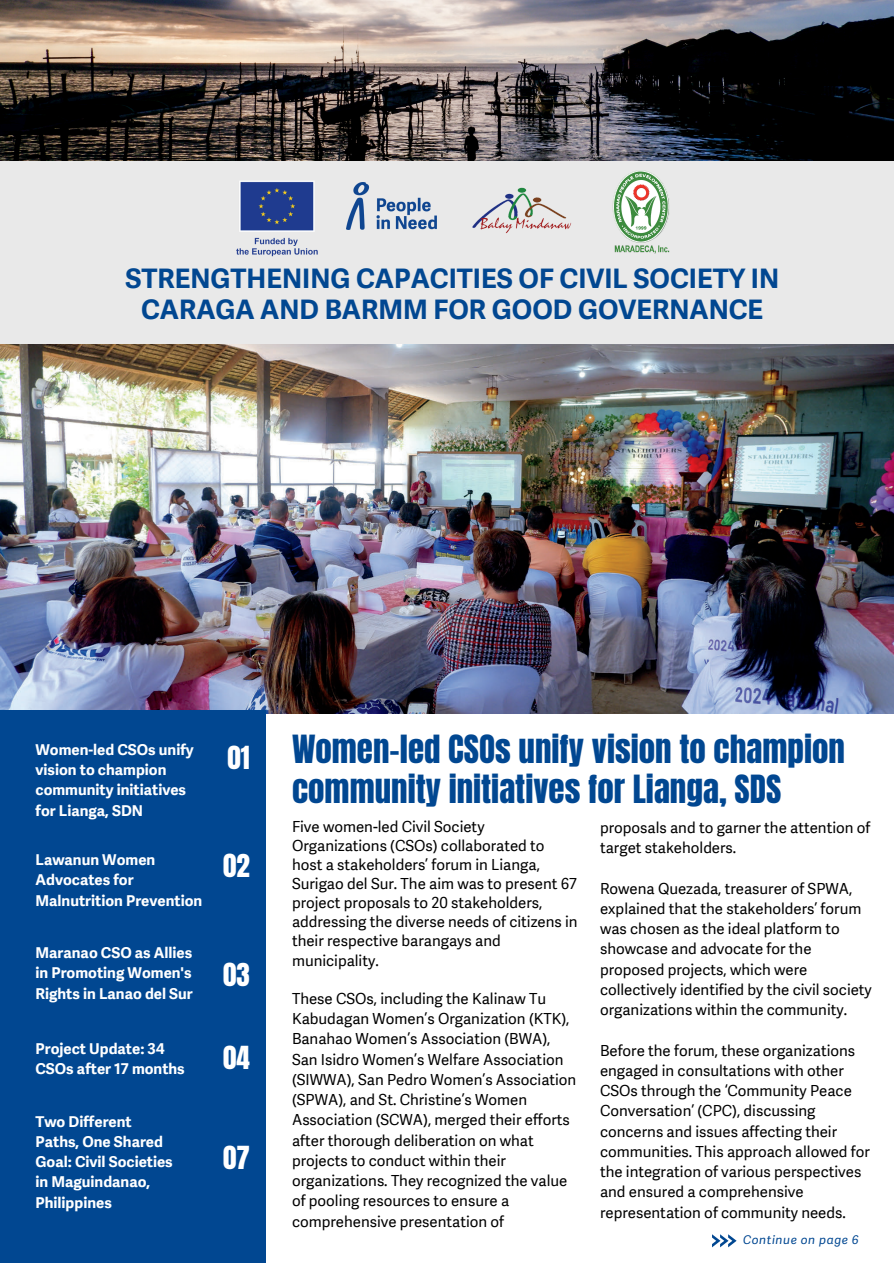
<style>
.page{position:relative;width:894px;height:1264px;background:#fff}
.page>*{position:absolute;margin:0;border:0;box-sizing:border-box;transform-origin:0 0}
.t1{font:33px/40.5px "Anton";color:#014791}
.t2{font:700 27px/31.5px "Adelle Sans PIN";color:#014791;text-align:center}
.t3{font:27px "Anton";color:#fff}
.t4{font:15px/20.2px "Adelle Sans PIN";color:#000}
.t5{font:700 15px/20.2px "Adelle Sans PIN";color:#fff}
.t6{font:italic 12px "Adelle Sans PIN";letter-spacing:.05em;color:#014791}
</style>
<div class="page">
<img style="left:0;top:0;width:893px;height:161px">
<img style="left:0;top:343px;width:893px;height:370px">
<div style="left:0;top:161px;width:893px;height:182px;background:#e9e9e9"></div>
<div style="left:0;top:710px;width:265px;height:552px;background:#014791"></div>
<img style="left:347px;top:182px;width:90px;height:48px">
<img style="left:236px;top:181px;width:82px;height:76px">
<img style="left:472px;top:187px;width:100px;height:47px">
<img style="left:612px;top:170px;width:58px;height:84px">
<svg style="left:712px;top:1234px;width:24px;height:13px"></svg>
<h2 class="t2" style="left:125px;top:263px;width:655px">STRENGTHENING CAPACITIES OF CIVIL SOCIETY IN<br>CARAGA AND BARMM FOR GOOD GOVERNANCE</h2>
<p class="t5" style="left:35px;top:739px;width:160px">Women-led CSOs unify vision to champion community initiatives for Lianga, SDN</p>
<h3 class="t3" style="left:227px;top:738px;width:24px">01</h3>
<p class="t5" style="left:35px;top:849px;width:168px">Lawanun Women<br>Advocates for<br>Malnutrition Prevention</p>
<h4 class="t3" style="left:223px;top:846px;width:28px">02</h4>
<h4 class="t5" style="left:35px;top:942px;width:159px;text-align:justify">Maranao CSO as Allies in Promoting Women's Rights in Lanao del Sur</h4>
<h4 class="t3" style="left:223px;top:954px;width:28px">03</h4>
<h4 class="t5" style="left:35px;top:1038px;width:151px">Project Update: 34<br>CSOs after 17 months</h4>
<h4 class="t3" style="left:223px;top:1037px;width:28px">04</h4>
<h3 class="t5" style="left:35px;top:1111px;width:139px">Two Different<br>Paths, One Shared<br>Goal: Civil Societies in Maguindanao,<br>Philippines</h3>
<p class="t3" style="left:223px;top:1138px;width:28px">07</p>
<h3 class="t1" style="left:292px;top:729px;width:554px">Women-led CSOs unify vision to champion community initiatives for Lianga, SDS</h3>
<p class="t4" style="left:292px;top:816px;width:287px;line-height:19.2px">Five women-led Civil Society Organizations (CSOs) collaborated to host a stakeholders’ forum in Lianga, Surigao del Sur. The aim was to present 67 project proposals to 20 stakeholders, addressing the diverse needs of citizens in their respective barangays and municipality.</p>
<h3 class="t4" style="left:292px;top:988px;width:286px">These CSOs, including the Kalinaw Tu Kabudagan Women’s Organization (KTK), Banahao Women’s Association (BWA), San Isidro Women’s Welfare Association (SIWWA), San Pedro Women’s Association (SPWA), and St. Christine’s Women Association (SCWA), merged their efforts after thorough deliberation on what projects to conduct within their organizations. They recognized the value of pooling resources to ensure a comprehensive presentation of</h3>
<h3 class="t4" style="left:600px;top:817px;width:272px">proposals and to garner the attention of target stakeholders.</h3>
<p class="t4" style="left:600px;top:878px;width:273px">Rowena Quezada, treasurer of SPWA, explained that the stakeholders’ forum was chosen as the ideal platform to showcase and advocate for the proposed projects, which were collectively identified by the civil society organizations within the community.</p>
<h1 class="t4" style="left:600px;top:1040px;width:271px">Before the forum, these organizations engaged in consultations with other CSOs through the ‘Community Peace Conversation’ (CPC), discussing concerns and issues affecting their communities. This approach allowed for the integration of various perspectives and ensured a comprehensive representation of community needs.</h1>
<p class="t6" style="left:742px;top:1231px;width:117px">Continue on page 6</p>
</div>
